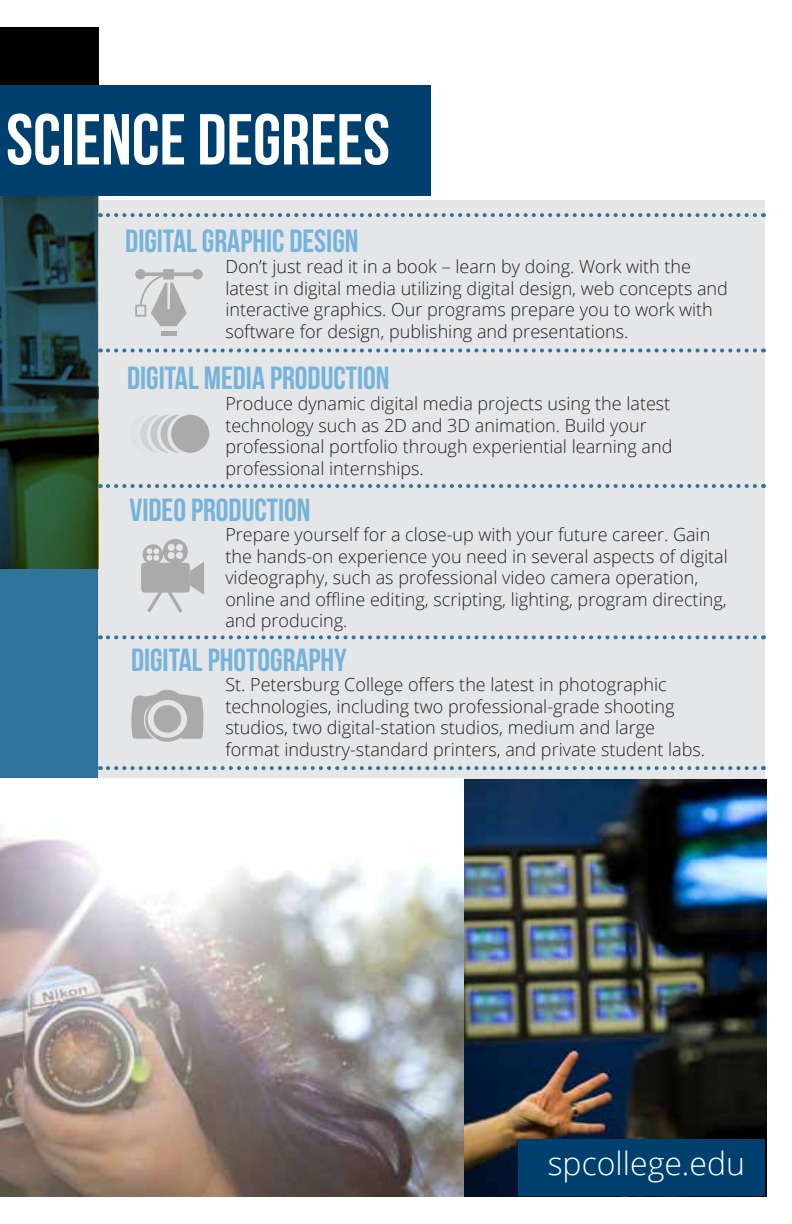
<style>
.page{position:relative;width:792px;height:1224px;background:#fff}
.page>*{position:absolute;margin:0;border:0;box-sizing:border-box;transform-origin:0 0}
.t1{font:700 72px "Bebas Neue";color:#fff}
.t2{font:32px "Bebas Neue";color:#74b3da}
.t3{font:300 32px "Open Sans";color:#fff}
.t4{font:300 18px/21.6px "Open Sans";color:#231f20}
</style>
<div class="page">
<img style="left:98px;top:779px;width:668px;height:418px">
<div style="left:98px;top:200px;width:667px;height:579px;background:#e5e6e7"></div>
<div style="left:519px;top:1139px;width:246px;height:57px;background:#00406e"></div>
<svg style="left:0;top:27px;width:98px;height:1170px;background:#5f7377"></svg>
<div style="left:0;top:85px;width:431px;height:111px;background:#00406e"></div>
<div style="left:161px;top:331px;width:15px;height:5px;background:#abaaab"></div>
<svg style="left:135px;top:269px;width:68px;height:57px"></svg>
<div style="left:171px;top:415px;width:38px;height:38px;background:#abaaab;border-radius:50%"></div>
<svg style="left:140px;top:415px;width:41px;height:38px"></svg>
<div style="left:141px;top:563px;width:49px;height:30px;background:#abaaab;border-radius:3px"></div>
<svg style="left:143px;top:539px;width:61px;height:74px"></svg>
<svg style="left:131px;top:689px;width:73px;height:53px"></svg>
<div style="left:153px;top:705px;width:28px;height:28px;background:#abaaab;border-radius:50%"></div>
<svg style="left:108px;top:348px;width:656px;height:4px"></svg>
<svg style="left:108px;top:484px;width:656px;height:4px"></svg>
<svg style="left:108px;top:635px;width:656px;height:4px"></svg>
<svg style="left:108px;top:766px;width:656px;height:4px"></svg>
<svg style="left:108px;top:213px;width:656px;height:4px"></svg>
<h1 class="t1" style="left:6px;top:100px;width:385px">SCIENCE DEGREES</h1>
<h2 class="t2" style="left:125px;top:223px;width:235px">DIGITAL GRAPHIC DESIGN</h2>
<p class="t4" style="left:225px;top:255px;width:504px">Don’t just read it in a book – learn by doing. Work with the latest in digital media utilizing digital design, web concepts and interactive graphics. Our programs prepare you to work with software for design, publishing and presentations.</p>
<h2 class="t2" style="left:127px;top:360px;width:264px">DIGITAL MEDIA PRODUCTION</h2>
<p class="t4" style="left:225px;top:392px;width:449px">Produce dynamic digital media projects using the latest technology such as 2D and 3D animation. Build your professional portfolio through experiential learning and professional internships.</p>
<h2 class="t2" style="left:130px;top:493px;width:182px">VIDEO PRODUCTION</h2>
<p class="t4" style="left:225px;top:523px;width:504px">Prepare yourself for a close-up with your future career. Gain the hands-on experience you need in several aspects of digital videography, such as professional video camera operation, online and offline editing, scripting, lighting, program directing, and producing.</p>
<h2 class="t2" style="left:131px;top:642px;width:217px">DIGITAL PHOTOGRAPHY</h2>
<p class="t4" style="left:225px;top:673px;width:481px">St. Petersburg College offers the latest in photographic technologies, including two professional-grade shooting studios, two digital-station studios, medium and large format industry-standard printers, and private student labs.</p>
<h2 class="t3" style="left:548px;top:1141px;width:199px">spcollege.edu</h2>
</div>
